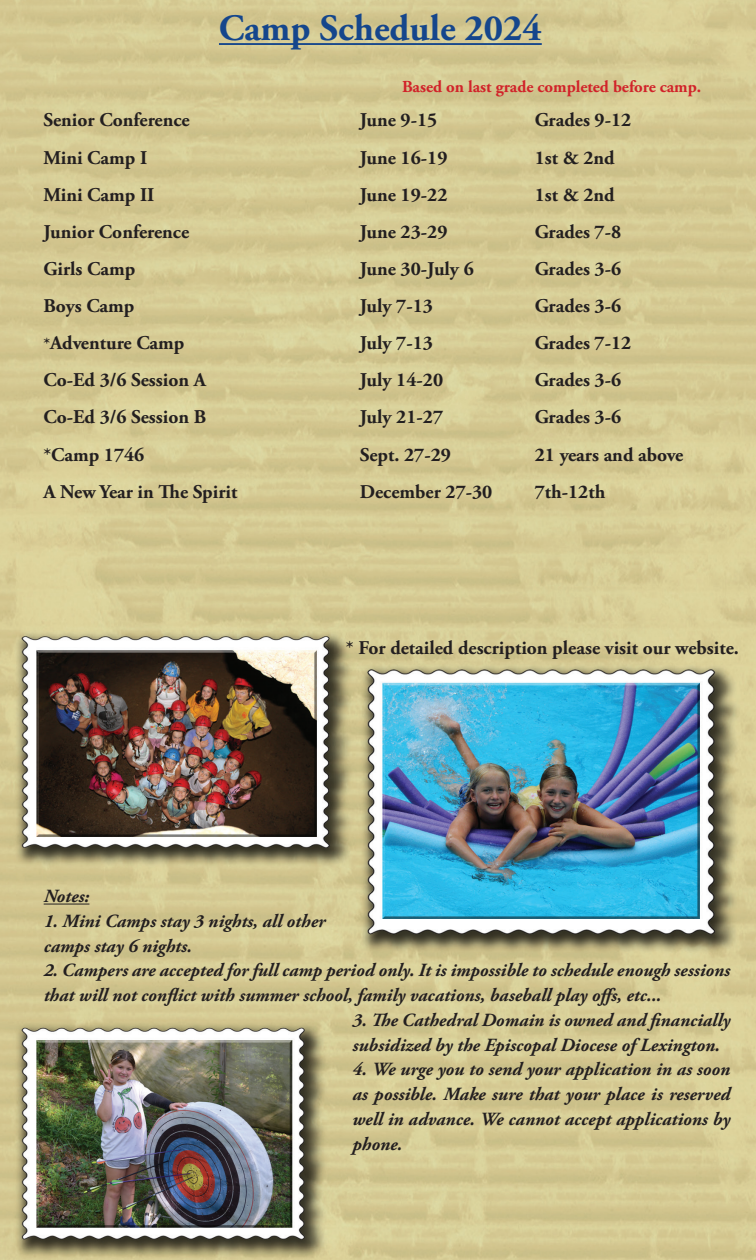
<style>
.page{position:relative;width:756px;height:1260px;background:#fff}
.page>*{position:absolute;margin:0;border:0;box-sizing:border-box;transform-origin:0 0}
.t1{font:700 37.1px "Adobe Garamond Pro";color:#15468c}
.t2{font:700 19.43px "Adobe Garamond Pro";color:#231f20}
.t3{font:italic 700 18.55px/24.7px "Adobe Garamond Pro";color:#231f20}
.t4{font:700 16.8px "Adobe Garamond Pro";color:#d1232a}
.s1{font-size:16.8px}
</style>
<div class="page">
<img style="left:0;top:0;width:756px;height:1260px">
<hr style="left:219px;top:43px;width:323px;height:2px;background:#15468c">
<hr style="left:44px;top:904px;width:45px;height:1px;background:#231f20">
<h1 class="t1" style="left:219px;top:7px;width:324px">Camp Schedule 2024</h1>
<p class="t4" style="left:402px;top:77px;width:301px">Based on last grade completed before camp.</p>
<p class="t2" style="left:43px;top:109px;width:148px">Senior Conference</p>
<p class="t2" style="left:360px;top:109px;width:79px">June 9-15</p>
<p class="t2" style="left:535px;top:109px;width:98px">Grades 9-12</p>
<p class="t2" style="left:43px;top:146px;width:105px">Mini Camp I</p>
<p class="t2" style="left:360px;top:146px;width:89px">June 16-19</p>
<p class="t2" style="left:535px;top:146px;width:81px">1st &amp; 2nd</p>
<p class="t2" style="left:43px;top:183px;width:112px">Mini Camp II</p>
<p class="t2" style="left:360px;top:183px;width:89px">June 19-22</p>
<p class="t2" style="left:535px;top:183px;width:81px">1st &amp; 2nd</p>
<p class="t2" style="left:43px;top:220px;width:147px">Junior Conference</p>
<p class="t2" style="left:360px;top:220px;width:89px">June 23-29</p>
<p class="t2" style="left:535px;top:220px;width:88px">Grades 7-8</p>
<p class="t2" style="left:43px;top:257px;width:93px">Girls Camp</p>
<p class="t2" style="left:360px;top:257px;width:116px">June 30-July 6</p>
<p class="t2" style="left:535px;top:257px;width:88px">Grades 3-6</p>
<p class="t2" style="left:43px;top:295px;width:93px">Boys Camp</p>
<p class="t2" style="left:360px;top:295px;width:75px">July 7-13</p>
<p class="t2" style="left:535px;top:295px;width:88px">Grades 3-6</p>
<p class="t2" style="left:43px;top:332px;width:142px"><span class="s1">*</span>Adventure Camp</p>
<p class="t2" style="left:360px;top:332px;width:75px">July 7-13</p>
<p class="t2" style="left:535px;top:332px;width:98px">Grades 7-12</p>
<p class="t2" style="left:43px;top:369px;width:164px">Co-Ed 3/6 Session A</p>
<p class="t2" style="left:360px;top:369px;width:85px">July 14-20</p>
<p class="t2" style="left:535px;top:369px;width:88px">Grades 3-6</p>
<p class="t2" style="left:43px;top:406px;width:164px">Co-Ed 3/6 Session B</p>
<p class="t2" style="left:360px;top:406px;width:85px">July 21-27</p>
<p class="t2" style="left:535px;top:406px;width:88px">Grades 3-6</p>
<p class="t2" style="left:43px;top:443px;width:102px">*Camp 1746</p>
<p class="t2" style="left:360px;top:443px;width:93px">Sept. 27-29</p>
<p class="t2" style="left:535px;top:443px;width:150px">21 years and above</p>
<p class="t2" style="left:43px;top:480px;width:195px">A New Year in The Spirit</p>
<p class="t2" style="left:360px;top:480px;width:134px">December 27-30</p>
<p class="t2" style="left:535px;top:480px;width:72px">7th-12th</p>
<p class="t2" style="left:346px;top:637px;width:394px">* For detailed description please visit our website.</p>
<p class="t3" style="left:44px;top:884px;width:47px">Notes:</p>
<p class="t3" style="left:44px;top:909px;width:283px">1. Mini Camps stay 3 nights, all other camps stay 6 nights.</p>
<p class="t3" style="left:44px;top:959px;width:688px">2. Campers are accepted for full camp period only. It is impossible to schedule enough sessions that will not conflict with summer school, family vacations, baseball play offs, etc...</p>
<p class="t3" style="left:353px;top:1008px;width:379px">3. The Cathedral Domain is owned and financially subsidized by the Episcopal Diocese of Lexington.</p>
<p class="t3" style="left:353px;top:1058px;width:379px;text-align:justify">4. We urge you to send your application in as soon as possible. Make sure that your place is reserved well in advance. We cannot accept applications by phone.</p>
</div>
